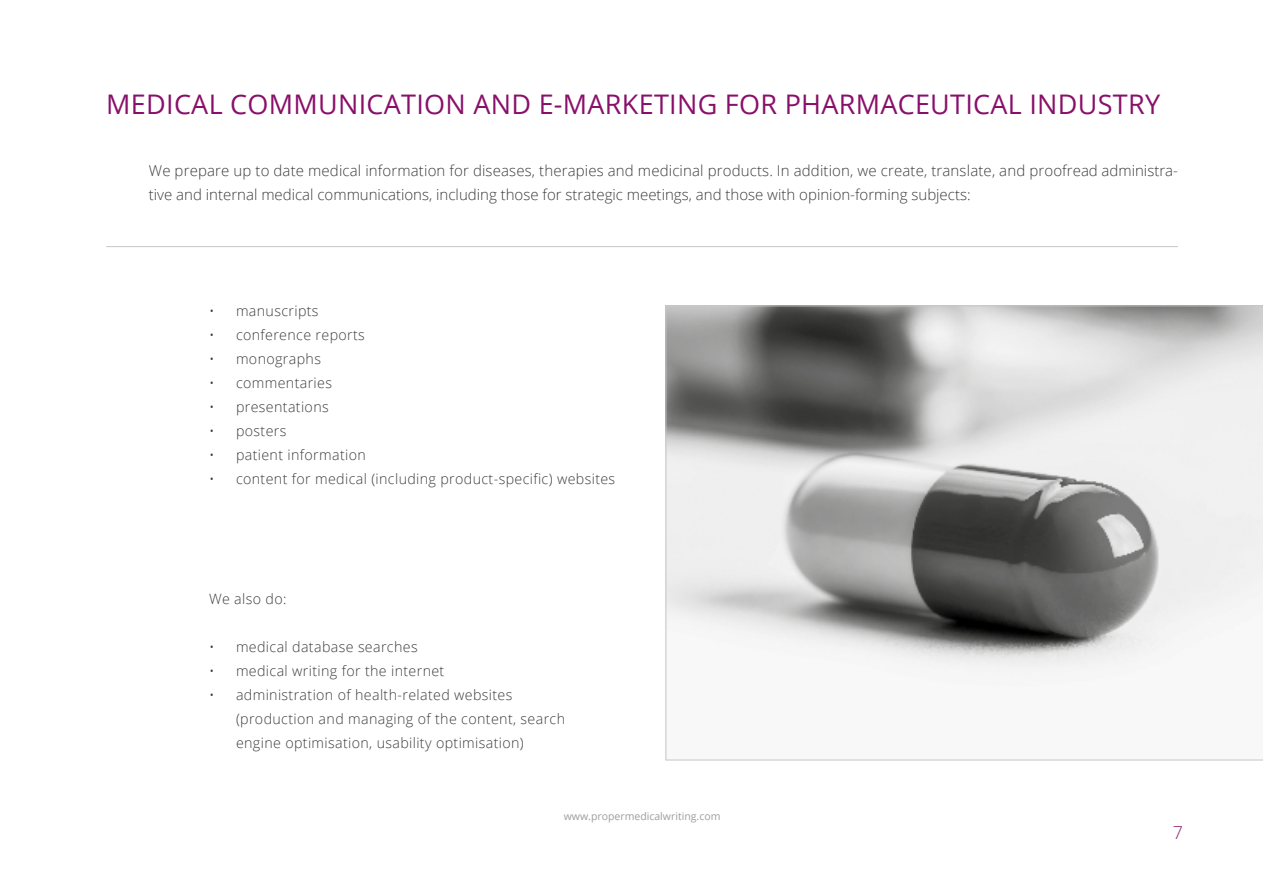
<style>
.page{position:relative;width:1263px;height:893px;background:#fff}
.page>*{position:absolute;margin:0;border:0;box-sizing:border-box;transform-origin:0 0}
.t1{font:27px "Open Sans";letter-spacing:.01em;color:#89106a}
.t2{font:300 18px "Open Sans";color:#932d75}
.t3{font:300 15px/24px "Open Sans";color:#3c3c3b}
.t4{font:300 14.25px/24px "Open Sans";letter-spacing:.025em;color:#3c3c3b}
.t5{font:10.5px "Open Sans";color:#9d9d9c}
</style>
<div class="page">
<hr style="left:106px;top:246px;width:1072px;height:1px;background:#c6c6c6">
<svg style="left:665px;top:305px;width:598px;height:455px"></svg>
<h1 class="t1" style="left:106px;top:86px;width:1055px">MEDICAL COMMUNICATION AND E-MARKETING FOR PHARMACEUTICAL INDUSTRY</h1>
<p class="t3" style="left:149px;top:159px;width:1030px">We prepare up to date medical information for diseases, therapies and medicinal products. In addition, we create, translate, and proofread administra&shy;tive and internal medical communications, including those for strategic meetings, and those with opinion-forming subjects:</p>
<p class="t4" style="left:209px;top:299px;width:111px">• manuscripts</p>
<p class="t4" style="left:209px;top:323px;width:157px">• conference reports</p>
<p class="t4" style="left:209px;top:347px;width:113px">• monographs</p>
<p class="t4" style="left:209px;top:371px;width:124px">• commentaries</p>
<p class="t4" style="left:209px;top:395px;width:121px">• presentations</p>
<p class="t4" style="left:209px;top:419px;width:79px">• posters</p>
<p class="t4" style="left:209px;top:443px;width:158px">• patient information</p>
<p class="t4" style="left:209px;top:467px;width:408px">• content for medical (including product-specific) websites</p>
<p class="t4" style="left:209px;top:587px;width:79px">We also do:</p>
<p class="t4" style="left:209px;top:635px;width:210px">• medical database searches</p>
<p class="t4" style="left:209px;top:659px;width:237px">• medical writing for the internet</p>
<p class="t4" style="left:236px;top:683px;width:331px;text-indent:-27px">• administration of health-related websites (production and managing of the content, search engine optimisation, usability optimisation)</p>
<p class="t5" style="left:564px;top:809px;width:158px">www.propermedicalwriting.com</p>
<p class="t2" style="left:1173px;top:820px;width:12px">7</p>
</div>
